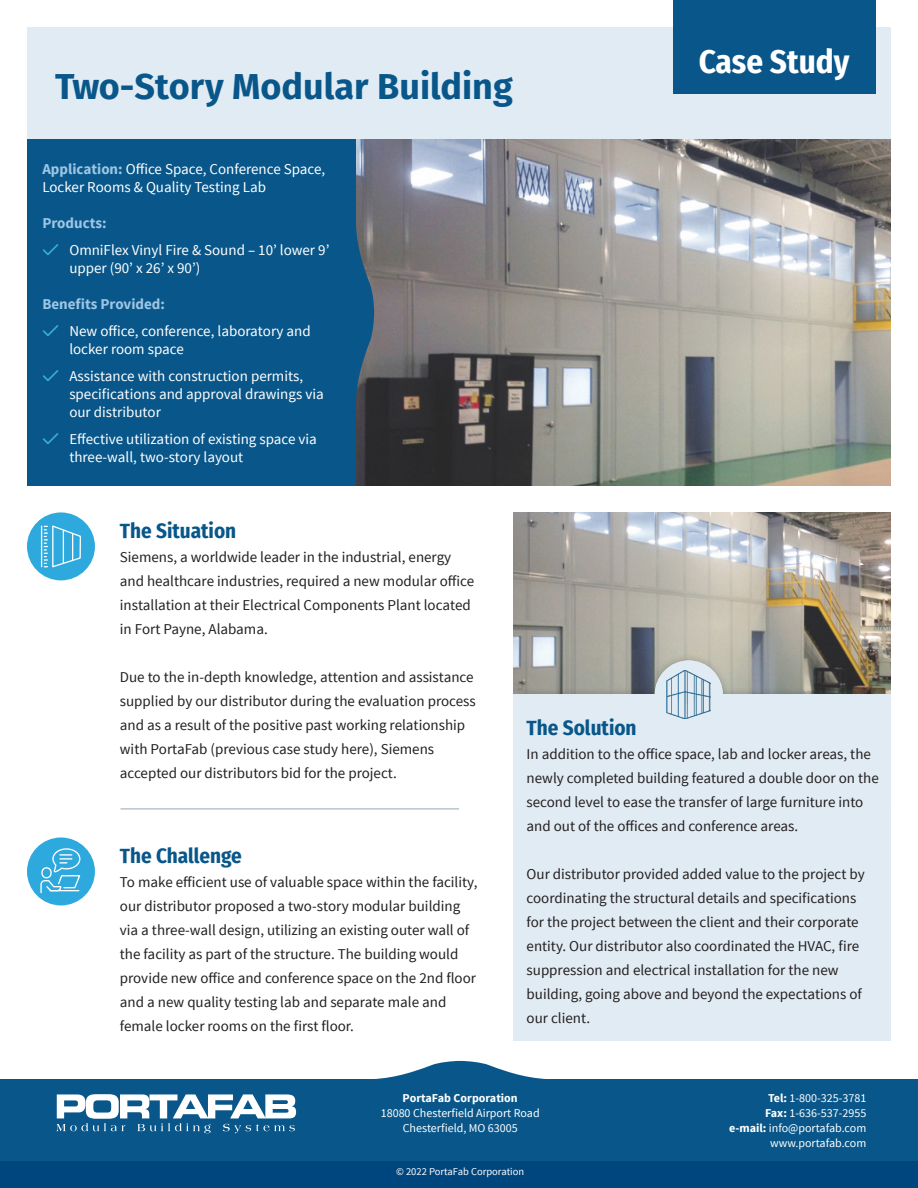
<style>
.page{position:relative;width:918px;height:1188px;background:#fff}
.page>*{position:absolute;margin:0;border:0;box-sizing:border-box;transform-origin:0 0}
.t1{font:700 36px "Fira Sans";color:#09578a}
.t2{font:700 33px "Fira Sans Condensed";color:#fff}
.t3{font:700 21px "Fira Sans Condensed";color:#09578a}
.t4{font:15px/24px "Source Sans Pro";color:#231f20}
.t5{font:15px/18px "Source Sans Pro";color:#fff}
.t6{font:700 15px "Source Sans Pro";color:#9ec6e5}
.t7{font:12px/15px "Source Sans Pro";color:#fff;text-align:center}
.t8{font:700 12px "Source Sans Pro";color:#fff}
.t9{font:10.5px "Source Sans Pro";color:#fff}
.s1{font-weight:700;color:#9ec6e5}
.s2{font-weight:700}
</style>
<div class="page">
<div style="left:0;top:1079px;width:918px;height:109px;background:#09578a"></div>
<svg style="left:375px;top:1061px;width:170px;height:18px"></svg>
<div style="left:28px;top:27px;width:863px;height:112px;background:#e1ebf3"></div>
<div style="left:673px;top:0;width:202px;height:94px;background:#09578a"></div>
<svg style="left:56px;top:1094px;width:240px;height:39px"></svg>
<div style="left:0;top:1161px;width:918px;height:27px;background:#00467e"></div>
<div style="left:28px;top:139px;width:863px;height:347px;background:#09578a"></div>
<img style="left:357px;top:139px;width:534px;height:347px">
<svg style="left:356px;top:185px;width:18px;height:255px"></svg>
<svg style="left:43px;top:244px;width:16px;height:11px"></svg>
<svg style="left:43px;top:325px;width:16px;height:11px"></svg>
<svg style="left:43px;top:370px;width:16px;height:11px"></svg>
<svg style="left:43px;top:433px;width:16px;height:11px"></svg>
<div style="left:27px;top:512px;width:68px;height:68px;background:#2ea9dd;border-radius:50%"></div>
<hr style="left:41px;top:526px;width:1px;height:41px;background:#fff">
<svg style="left:44px;top:525px;width:37px;height:42px"></svg>
<div style="left:27px;top:838px;width:68px;height:67px;background:#2ea9dd;border-radius:50%"></div>
<svg style="left:40px;top:848px;width:41px;height:46px"></svg>
<img style="left:513px;top:512px;width:378px;height:175px">
<hr style="left:120px;top:809px;width:339px;height:1px;background:#98a8b4">
<div style="left:511px;top:687px;width:383px;height:131px;background:#231f20;opacity:.25"></div>
<div style="left:647px;top:653px;width:83px;height:83px;background:#231f20;opacity:.25"></div>
<div style="left:655px;top:660px;width:68px;height:68px;background:#e1ebf3;border-radius:50%"></div>
<div style="left:513px;top:694px;width:378px;height:347px;background:#e1ebf3"></div>
<img style="left:667px;top:671px;width:44px;height:47px">
<p class="t1" style="left:55px;top:61px;width:459px">Two-Story Modular Building</p>
<h2 class="t2" style="left:699px;top:34px;width:152px">Case Study</h2>
<p class="t5" style="left:42px;top:161px;width:284px"><span class="s1">Application:</span> Office Space, Conference Space,<br>Locker Rooms &amp; Quality Testing Lab</p>
<p class="t6" style="left:42px;top:214px;width:66px">Products:</p>
<p class="t5" style="left:69px;top:242px;width:262px">OmniFlex Vinyl Fire &amp; Sound – 10’ lower 9’ upper (90’ x 26’ x 90’)</p>
<p class="t6" style="left:42px;top:295px;width:124px">Benefits Provided:</p>
<p class="t5" style="left:69px;top:323px;width:243px">New office, conference, laboratory and locker room space</p>
<p class="t5" style="left:69px;top:368px;width:256px">Assistance with construction permits, specifications and approval drawings via our distributor</p>
<p class="t5" style="left:69px;top:431px;width:249px">Effective utilization of existing space via three-wall, two-story layout</p>
<p class="t3" style="left:120px;top:513px;width:118px">The Situation</p>
<p class="t4" style="left:120px;top:545px;width:356px">Siemens, a worldwide leader in the industrial, energy and healthcare industries, required a new modular office installation at their Electrical Components Plant located in Fort Payne, Alabama.</p>
<p class="t4" style="left:120px;top:665px;width:357px">Due to the in-depth knowledge, attention and assistance supplied by our distributor during the evaluation process and as a result of the positive past working relationship with PortaFab (previous case study here), Siemens accepted our distributors bid for the project.</p>
<p class="t3" style="left:120px;top:838px;width:123px">The Challenge</p>
<p class="t4" style="left:120px;top:870px;width:359px">To make efficient use of valuable space within the facility, our distributor proposed a two-story modular building via a three-wall design, utilizing an existing outer wall of the facility as part of the structure. The building would provide new office and conference space on the 2nd floor and a new quality testing lab and separate male and female locker rooms on the first floor.</p>
<p class="t3" style="left:527px;top:710px;width:112px">The Solution</p>
<p class="t4" style="left:527px;top:742px;width:354px">In addition to the office space, lab and locker areas, the newly completed building featured a double door on the</p>
<p class="t4" style="left:527px;top:790px;width:338px">second level to ease the transfer of large furniture into and out of the offices and conference areas.</p>
<p class="t4" style="left:527px;top:862px;width:340px">Our distributor provided added value to the project by coordinating the structural details and specifications for the project between the client and their corporate entity. Our distributor also coordinated the HVAC, fire suppression and electrical installation for the new building, going above and beyond the expectations of our client.</p>
<p class="t8" style="left:403px;top:1090px;width:117px">PortaFab Corporation</p>
<p class="t7" style="left:381px;top:1106px;width:160px">18080 Chesterfield Airport Road<br>Chesterfield, MO 63005</p>
<p class="t9" style="left:396px;top:1165px;width:130px">© 2022 PortaFab Corporation</p>
<p class="t7" style="left:729px;top:1091px;width:139px;text-align:right"><span class="s2">Tel:</span> 1-800-325-3781<br><span class="s2">Fax:</span> 1-636-537-2955 <span class="s2">e-mail:</span> info@portafab.com www.portafab.com</p>
</div>
